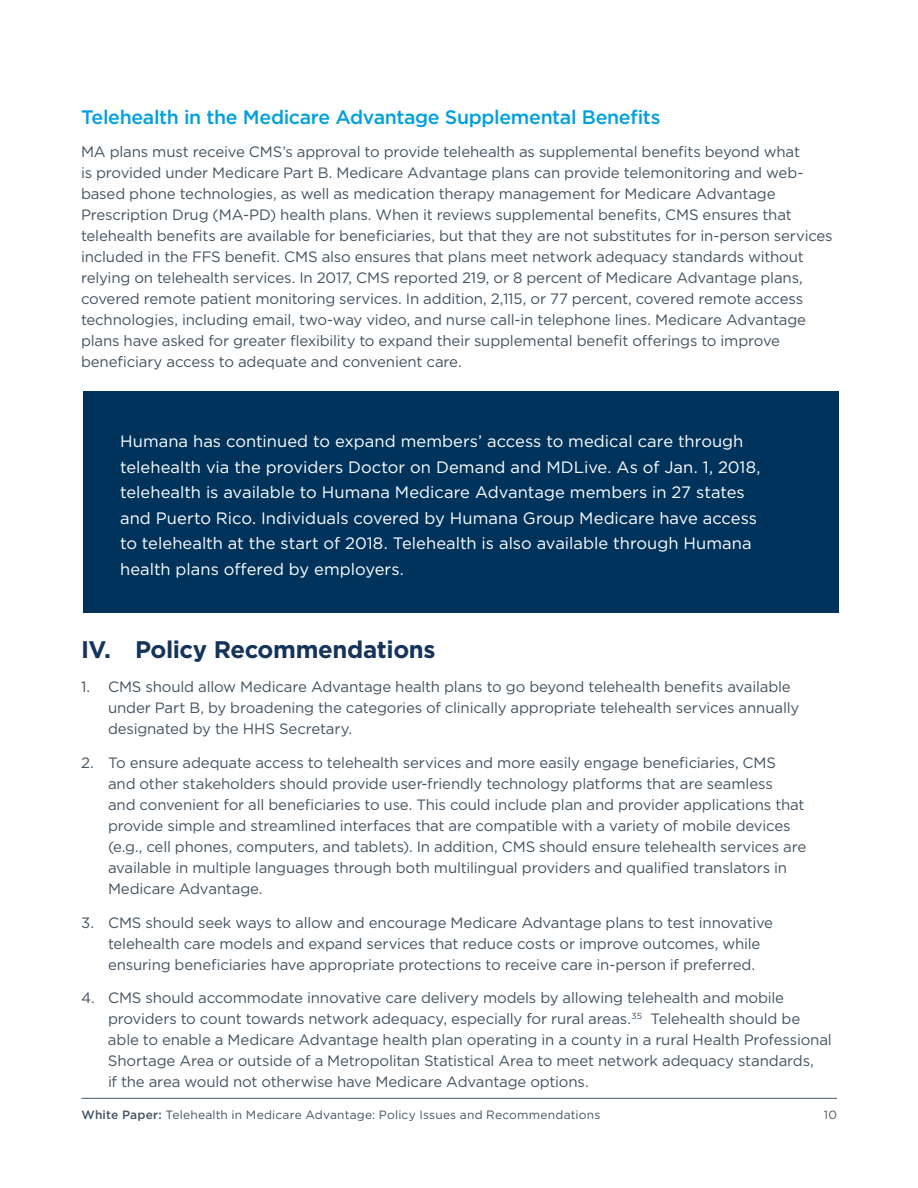
<style>
.page{position:relative;width:918px;height:1188px;background:#fff}
.page>*{position:absolute;margin:0;border:0;box-sizing:border-box;transform-origin:0 0}
.t1{font:700 24px "Gotham";letter-spacing:-.015em;color:#15345b}
.body{font:500 19.5px "Gotham";letter-spacing:-.015em;color:#00a0dd}
.t2{font:16.5px/25.5px "Gotham";letter-spacing:.005em;color:#fff}
.body-2{font:15px/21px "Gotham";letter-spacing:-.01em;color:#445461}
.t3{font:12px "Gotham";letter-spacing:.015em;color:#445461}
.t4{font:12px "Gotham";color:#57585a}
.s1{font-weight:500}
</style>
<div class="page">
<hr style="left:81px;top:1098px;width:756px;height:1px;background:#445461">
<div style="left:83px;top:391px;width:755px;height:222px;background:#00335c"></div>
<p class="body" style="left:81px;top:104px;width:581px">Telehealth in the Medicare Advantage Supplemental Benefits</p>
<p class="body-2" style="left:81px;top:141px;width:753px">MA plans must receive CMS’s approval to provide telehealth as supplemental benefits beyond what<br>is provided under Medicare Part B. Medicare Advantage plans can provide telemonitoring and web&shy;based phone technologies, as well as medication therapy management for Medicare Advantage Prescription Drug (MA-PD) health plans. When it reviews supplemental benefits, CMS ensures that telehealth benefits are available for beneficiaries, but that they are not substitutes for in-person services included in the FFS benefit. CMS also ensures that plans meet network adequacy standards without relying on telehealth services. In 2017, CMS reported 219, or 8 percent of Medicare Advantage plans, covered remote patient monitoring services. In addition, 2,115, or 77 percent, covered remote access technologies, including email, two-way video, and nurse call-in telephone lines. Medicare Advantage plans have asked for greater flexibility to expand their supplemental benefit offerings to improve beneficiary access to adequate and convenient care.</p>
<h3 class="t2" style="left:120px;top:428px;width:642px">Humana has continued to expand members’ access to medical care through telehealth via the providers Doctor on Demand and MDLive. As of Jan. 1, 2018, telehealth is available to Humana Medicare Advantage members in 27 states and Puerto Rico. Individuals covered by Humana Group Medicare have access to telehealth at the start of 2018. Telehealth is also available through Humana health plans offered by employers.</h3>
<h1 class="t1" style="left:81px;top:633px;width:356px">IV. Policy Recommendations</h1>
<p class="body-2" style="left:108px;top:676px;width:693px;text-indent:-27px">1. CMS should allow Medicare Advantage health plans to go beyond telehealth benefits available under Part B, by broadening the categories of clinically appropriate telehealth services annually designated by the HHS Secretary.</p>
<p class="body-2" style="left:108px;top:752px;width:700px;text-indent:-27px">2. To ensure adequate access to telehealth services and more easily engage beneficiaries, CMS and other stakeholders should provide user-friendly technology platforms that are seamless<br>and convenient for all beneficiaries to use. This could include plan and provider applications that provide simple and streamlined interfaces that are compatible with a variety of mobile devices (e.g., cell phones, computers, and tablets). In addition, CMS should ensure telehealth services are available in multiple languages through both multilingual providers and qualified translators in Medicare Advantage.</p>
<p class="body-2" style="left:108px;top:911px;width:667px;text-indent:-27px">3. CMS should seek ways to allow and encourage Medicare Advantage plans to test innovative telehealth care models and expand services that reduce costs or improve outcomes, while ensuring beneficiaries have appropriate protections to receive care in-person if preferred.</p>
<p class="body-2" style="left:108px;top:987px;width:725px;text-indent:-27px">4. CMS should accommodate innovative care delivery models by allowing telehealth and mobile providers to count towards network adequacy, especially for rural areas.<sup>35</sup> Telehealth should be able to enable a Medicare Advantage health plan operating in a county in a rural Health Professional Shortage Area or outside of a Metropolitan Statistical Area to meet network adequacy standards,<br>if the area would not otherwise have Medicare Advantage options.</p>
<p class="t3" style="left:81px;top:1107px;width:521px"><span class="s1">White Paper:</span> Telehealth in Medicare Advantage: Policy Issues and Recommendations</p>
<p class="t4" style="left:824px;top:1107px;width:15px">10</p>
</div>
